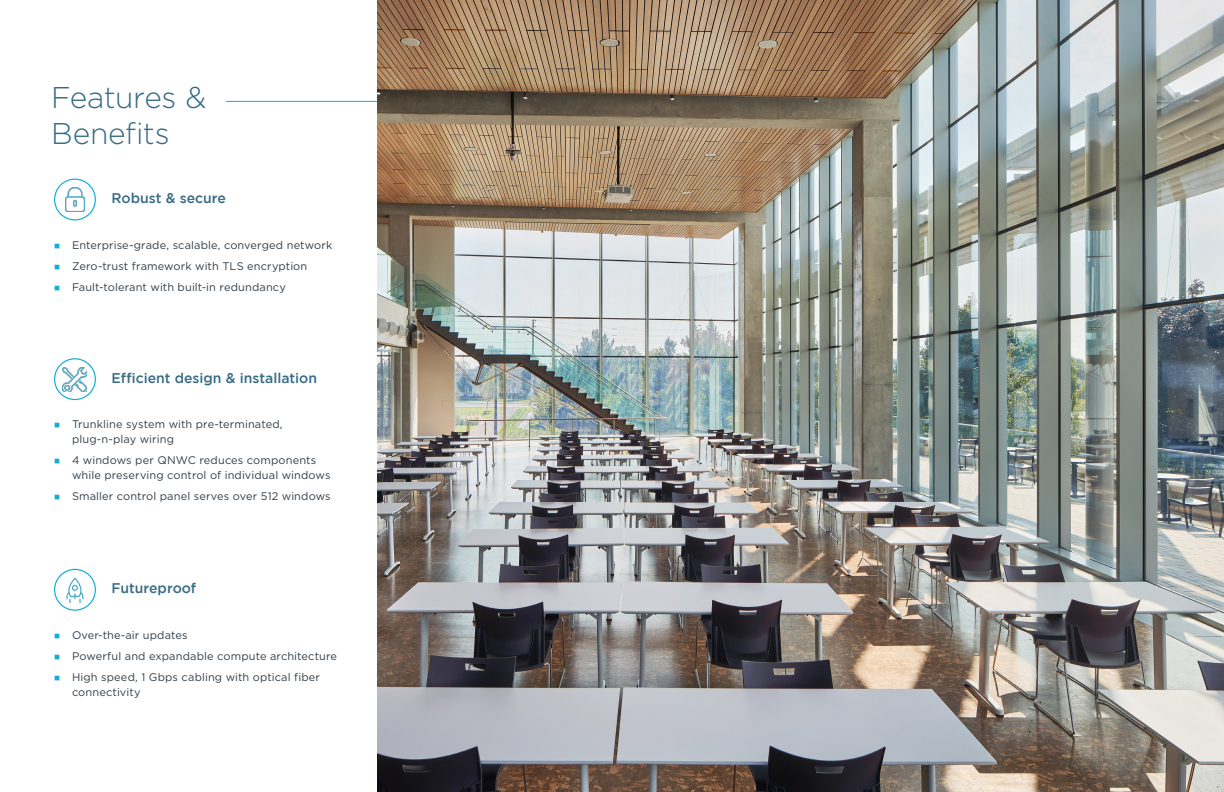
<style>
.page{position:relative;width:1224px;height:792px;background:#fff}
.page>*{position:absolute;margin:0;border:0;box-sizing:border-box;transform-origin:0 0}
._1_Title{font:300 30px/36px "Gotham";letter-spacing:-.01em;color:#376c85}
._1_Title-2{font:500 14px "Gotham";color:#376c85}
.t1{font:11px/15px "Gotham";letter-spacing:.01em;color:#323e48}
</style>
<div class="page">
<hr style="left:226px;top:101px;width:151px;height:1px;background:#10afd8">
<div style="left:54px;top:179px;width:42px;height:41px;border:1px solid #10afd8;border-radius:50%"></div>
<img style="left:65px;top:188px;width:20px;height:23px">
<div style="left:54px;top:358px;width:42px;height:42px;border:1px solid #10afd8;border-radius:50%"></div>
<img style="left:63px;top:368px;width:24px;height:24px">
<img style="left:377px;top:0;width:847px;height:792px">
<div style="left:54px;top:569px;width:42px;height:42px;border:1px solid #10afd8;border-radius:50%"></div>
<svg style="left:66px;top:578px;width:18px;height:25px"></svg>
<p class="_1_Title" style="left:51px;top:79px;width:157px">Features &amp;<br>Benefits</p>
<p class="_1_Title-2" style="left:112px;top:190px;width:116px">Robust &amp; secure</p>
<p class="t1" style="left:72px;top:237px;width:262px">Enterprise-grade, scalable, converged network</p>
<p class="t1" style="left:72px;top:258px;width:237px">Zero-trust framework with TLS encryption</p>
<p class="t1" style="left:72px;top:279px;width:215px">Fault-tolerant with built-in redundancy</p>
<p class="_1_Title-2" style="left:112px;top:370px;width:207px">Efficient design &amp; installation</p>
<p class="t1" style="left:72px;top:417px;width:212px">Trunkline system with pre-terminated, plug-n-play wiring</p>
<p class="t1" style="left:72px;top:453px;width:260px">4 windows per QNWC reduces components while preserving control of individual windows</p>
<p class="t1" style="left:72px;top:489px;width:260px">Smaller control panel serves over 512 windows</p>
<p class="_1_Title-2" style="left:112px;top:581px;width:86px">Futureproof</p>
<p class="t1" style="left:72px;top:627px;width:117px">Over-the-air updates</p>
<p class="t1" style="left:72px;top:648px;width:267px">Powerful and expandable compute architecture</p>
<p class="t1" style="left:72px;top:669px;width:250px">High speed, 1 Gbps cabling with optical fiber connectivity</p>
</div>
